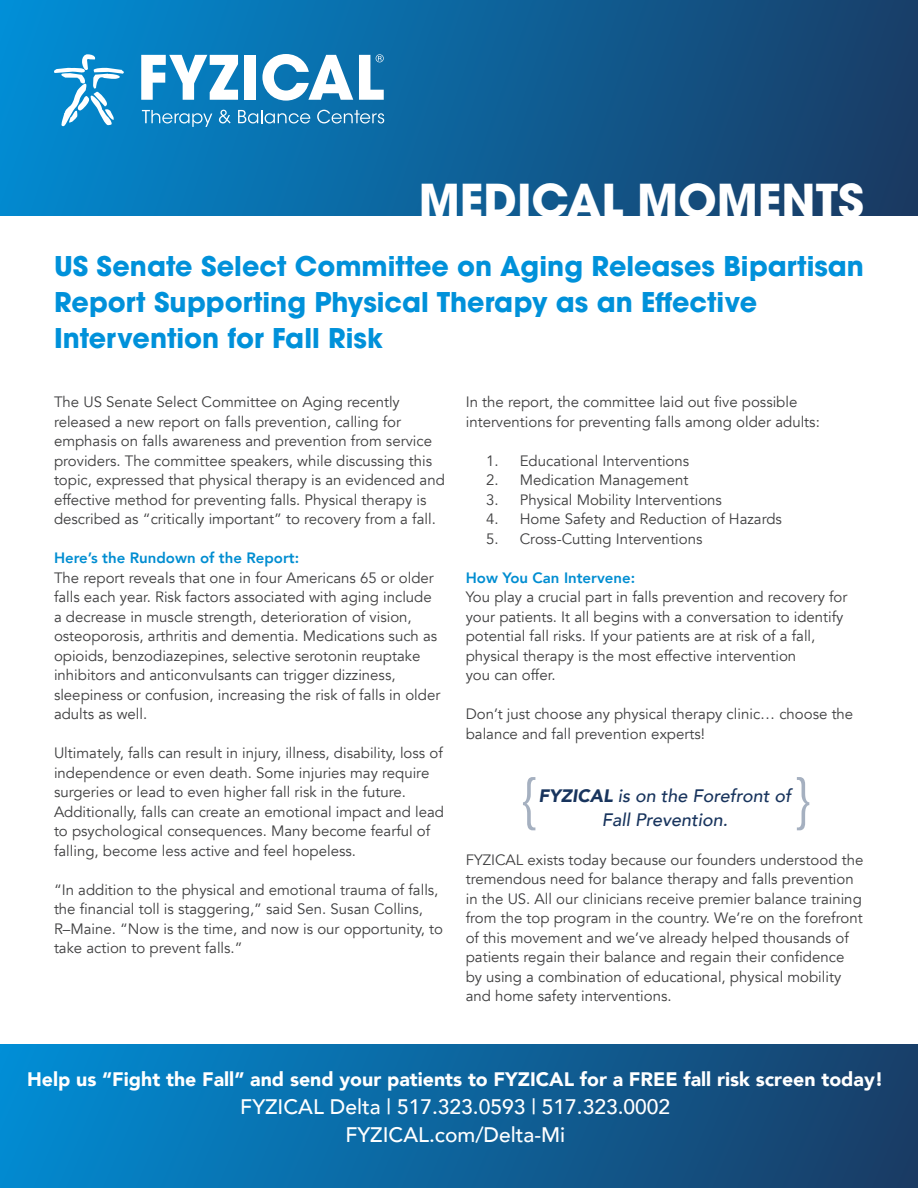
<style>
.page{position:relative;width:918px;height:1188px;background:#fff}
.page>*{position:absolute;margin:0;border:0;box-sizing:border-box;transform-origin:0 0}
.t1{font:300 60px "Avenir";color:#18345d}
.t2{font:700 45px "ITC Avant Garde Pro";color:#fff}
.t3{font:700 27px/36px "ITC Avant Garde Pro";color:#0091da}
.t4{font:500 21px/28.2px "Avenir";color:#fff;text-align:center}
.t5{font:900 19.5px "Avenir";color:#fff}
.Body_Copy{font:italic 500 18px "Avenir";color:#18345d}
.Body_Copy-2{font:15px/19.5px "Avenir";color:#3e3e3f}
.Body_Copy-3{font:800 15px "Avenir";color:#008dd1}
.s1{font-weight:900}
</style>
<div class="page">
<div style="left:0;top:1044px;width:918px;height:144px;background:linear-gradient(to right,#018cd3,#193c66)"></div>
<div style="left:0;top:0;width:918px;height:216px;background:linear-gradient(to right,#028cd3,#193b64)"></div>
<svg style="left:141px;top:55px;width:97px;height:45px"></svg>
<div style="left:244px;top:55px;width:11px;height:45px;background:#fff"></div>
<svg style="left:262px;top:54px;width:91px;height:47px"></svg>
<svg style="left:54px;top:54px;width:70px;height:72px"></svg>
<svg style="left:142px;top:110px;width:70px;height:17px"></svg>
<svg style="left:219px;top:110px;width:12px;height:13px"></svg>
<svg style="left:238px;top:110px;width:72px;height:14px"></svg>
<svg style="left:317px;top:110px;width:67px;height:14px"></svg>
<svg style="left:359px;top:54px;width:25px;height:46px"></svg>
<p class="t2" style="left:419px;top:170px;width:447px">MEDICAL MOMENTS</p>
<p class="t3" style="left:54px;top:248px;width:812px">US Senate Select Committee on Aging Releases Bipartisan<br>Report Supporting Physical Therapy as an Effective<br>Intervention for Fall Risk</p>
<p class="Body_Copy-2" style="left:54px;top:393px;width:392px">The US Senate Select Committee on Aging recently released a new report on falls prevention, calling for emphasis on falls awareness and prevention from service providers. The committee speakers, while discussing this topic, expressed that physical therapy is an evidenced and effective method for preventing falls. Physical therapy is described as “critically important” to recovery from a fall.</p>
<p class="Body_Copy-3" style="left:54px;top:546px;width:247px">Here’s the Rundown of the Report:</p>
<p class="Body_Copy-2" style="left:54px;top:568px;width:388px">The report reveals that one in four Americans 65 or older falls each year. Risk factors associated with aging include a decrease in muscle strength, deterioration of vision, osteoporosis, arthritis and dementia. Medications such as opioids, benzodiazepines, selective serotonin reuptake inhibitors and anticonvulsants can trigger dizziness, sleepiness or confusion, increasing the risk of falls in older adults as well.</p>
<p class="Body_Copy-2" style="left:54px;top:744px;width:392px">Ultimately, falls can result in injury, illness, disability, loss of independence or even death. Some injuries may require surgeries or lead to even higher fall risk in the future.<br>Additionally, falls can create an emotional impact and lead to psychological consequences. Many become fearful of falling, become less active and feel hopeless.</p>
<p class="Body_Copy-2" style="left:54px;top:880px;width:391px">“In addition to the physical and emotional trauma of falls, the financial toll is staggering,” said Sen. Susan Collins, R–Maine. “Now is the time, and now is our opportunity, to take action to prevent falls.”</p>
<p class="Body_Copy-2" style="left:466px;top:393px;width:356px">In the report, the committee laid out five possible interventions for preventing falls among older adults:</p>
<p class="Body_Copy-2" style="left:486px;top:451px;width:205px">1. Educational Interventions</p>
<p class="Body_Copy-2" style="left:486px;top:471px;width:204px">2. Medication Management</p>
<p class="Body_Copy-2" style="left:486px;top:490px;width:238px">3. Physical Mobility Interventions</p>
<p class="Body_Copy-2" style="left:486px;top:510px;width:298px">4. Home Safety and Reduction of Hazards</p>
<p class="Body_Copy-2" style="left:486px;top:529px;width:218px">5. Cross-Cutting Interventions</p>
<p class="Body_Copy-3" style="left:466px;top:566px;width:171px">How You Can Intervene:</p>
<p class="Body_Copy-2" style="left:466px;top:588px;width:383px">You play a crucial part in falls prevention and recovery for your patients. It all begins with a conversation to identify potential fall risks. If your patients are at risk of a fall, physical therapy is the most effective intervention</p>
<p class="Body_Copy-2" style="left:466px;top:666px;width:91px">you can offer.</p>
<p class="Body_Copy-2" style="left:466px;top:705px;width:389px">Don’t just choose any physical therapy clinic… choose the balance and fall prevention experts!</p>
<h1 class="t1" style="left:519px;top:765px;width:21px">{</h1>
<h1 class="t1" style="left:793px;top:765px;width:21px">}</h1>
<p class="Body_Copy" style="left:538px;top:785px;width:254px"><span class="s1">FYZICAL</span> is on the Forefront of</p>
<p class="Body_Copy" style="left:602px;top:809px;width:128px">Fall Prevention.</p>
<p class="Body_Copy-2" style="left:466px;top:850px;width:399px">FYZICAL exists today because our founders understood the tremendous need for balance therapy and falls prevention in the US. All our clinicians receive premier balance training from the top program in the country. We’re on the forefront of this movement and we’ve already helped thousands of patients regain their balance and regain their confidence by using a combination of educational, physical mobility and home safety interventions.</p>
<p class="t5" style="left:27px;top:1063px;width:858px">Help us “Fight the Fall” and send your patients to FYZICAL for a FREE fall risk screen today!</p>
<p class="t4" style="left:240px;top:1091px;width:431px">FYZICAL Delta | 517.323.0593 | 517.323.0002<br>FYZICAL.com/Delta-Mi</p>
</div>
